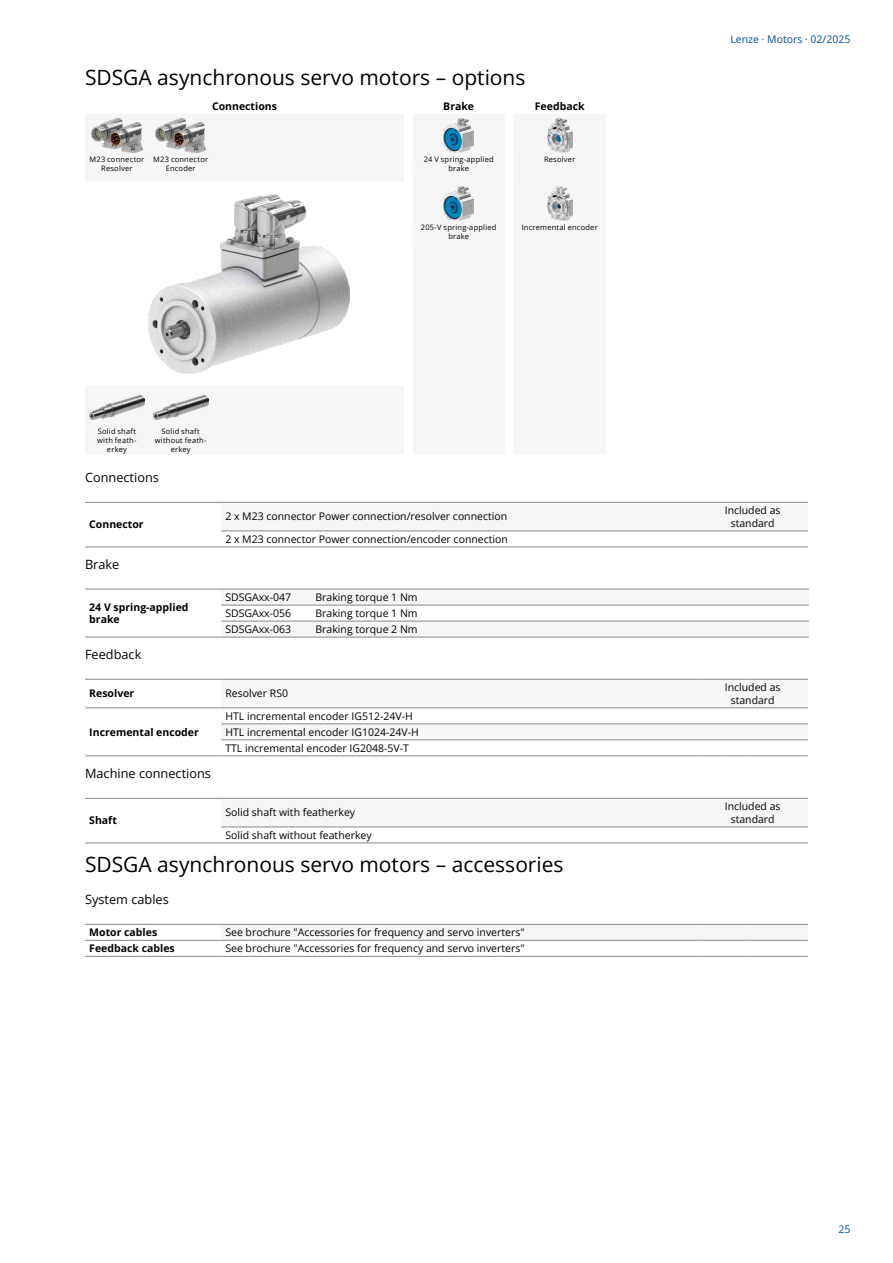
<style>
.page{position:relative;width:893px;height:1263px;background:#fff}
.page>*{position:absolute;margin:0;border:0;box-sizing:border-box;transform-origin:0 0}
.t1{font:21px "Open Sans";color:#000}
.t2{font:12.75px "Open Sans";color:#000}
.t3{font:10.5px/12.6px "Open Sans";color:#000;text-align:center}
.t4{font:700 10.5px/12.6px "Open Sans";color:#000}
.t5{font:10.5px "Open Sans";color:#004da0}
.t6{font:10.5px "Open Sans";color:#004f9f}
.t7{font:7.5px/9px "Open Sans";letter-spacing:.025em;color:#000;text-align:center}
</style>
<div class="page">
<img style="left:92px;top:118px;width:50px;height:34px">
<img style="left:156px;top:118px;width:50px;height:34px">
<img style="left:444px;top:118px;width:30px;height:34px">
<img style="left:547px;top:118px;width:25px;height:34px">
<img style="left:148px;top:195px;width:201px;height:178px">
<img style="left:444px;top:186px;width:30px;height:34px">
<img style="left:547px;top:186px;width:25px;height:34px">
<img style="left:89px;top:395px;width:56px;height:24px">
<img style="left:153px;top:395px;width:55px;height:24px">
<hr style="left:85px;top:547px;width:136px;height:1px;background:#878787">
<hr style="left:221px;top:547px;width:476px;height:1px;background:#878787">
<svg style="left:697px;top:547px;width:51px;height:1px"></svg>
<hr style="left:748px;top:547px;width:60px;height:1px;background:#878787">
<hr style="left:85px;top:502px;width:136px;height:1px;background:#878787">
<svg style="left:221px;top:502px;width:587px;height:30px"></svg>
<hr style="left:748px;top:531px;width:60px;height:1px;background:#878787">
<hr style="left:85px;top:637px;width:136px;height:1px;background:#878787">
<svg style="left:221px;top:589px;width:588px;height:49px"></svg>
<hr style="left:749px;top:637px;width:60px;height:1px;background:#878787">
<hr style="left:221px;top:589px;width:90px;height:1px;background:#878787">
<hr style="left:311px;top:589px;width:387px;height:1px;background:#878787">
<hr style="left:221px;top:605px;width:90px;height:1px;background:#878787">
<hr style="left:221px;top:621px;width:90px;height:1px;background:#878787">
<hr style="left:221px;top:637px;width:90px;height:1px;background:#878787">
<hr style="left:85px;top:589px;width:136px;height:1px;background:#878787">
<hr style="left:85px;top:756px;width:136px;height:1px;background:#878787">
<hr style="left:221px;top:756px;width:476px;height:1px;background:#878787">
<svg style="left:697px;top:756px;width:51px;height:1px"></svg>
<hr style="left:748px;top:756px;width:60px;height:1px;background:#878787">
<hr style="left:85px;top:679px;width:136px;height:1px;background:#878787">
<svg style="left:221px;top:679px;width:587px;height:62px"></svg>
<hr style="left:748px;top:679px;width:60px;height:1px;background:#878787">
<hr style="left:85px;top:708px;width:136px;height:1px;background:#878787">
<hr style="left:221px;top:843px;width:476px;height:1px;background:#878787">
<svg style="left:697px;top:843px;width:51px;height:1px"></svg>
<hr style="left:748px;top:843px;width:60px;height:1px;background:#878787">
<hr style="left:85px;top:843px;width:136px;height:1px;background:#878787">
<hr style="left:85px;top:798px;width:136px;height:1px;background:#878787">
<svg style="left:221px;top:798px;width:587px;height:30px"></svg>
<hr style="left:748px;top:827px;width:60px;height:1px;background:#878787">
<svg style="left:221px;top:939px;width:587px;height:1px"></svg>
<hr style="left:85px;top:924px;width:136px;height:1px;background:#878787">
<hr style="left:85px;top:940px;width:136px;height:1px;background:#878787">
<hr style="left:85px;top:956px;width:136px;height:1px;background:#878787">
<hr style="left:221px;top:924px;width:476px;height:1px;background:#878787">
<hr style="left:221px;top:940px;width:476px;height:1px;background:#878787">
<hr style="left:221px;top:956px;width:476px;height:1px;background:#878787">
<hr style="left:697px;top:924px;width:51px;height:1px;background:#878787">
<hr style="left:748px;top:924px;width:60px;height:1px;background:#878787">
<hr style="left:697px;top:940px;width:51px;height:1px;background:#878787">
<hr style="left:748px;top:940px;width:60px;height:1px;background:#878787">
<hr style="left:697px;top:956px;width:51px;height:1px;background:#878787">
<hr style="left:748px;top:956px;width:60px;height:1px;background:#878787">
<h1 class="t1" style="left:85px;top:63px;width:442px">SDSGA asynchronous servo motors – options</h1>
<p class="t4" style="left:212px;top:99px;width:66px">Connections</p>
<p class="t4" style="left:443px;top:99px;width:32px">Brake</p>
<p class="t4" style="left:535px;top:99px;width:51px">Feedback</p>
<p class="t7" style="left:90px;top:154px;width:56px">M23 connector<br>Resolver</p>
<p class="t7" style="left:153px;top:154px;width:56px">M23 connector<br>Encoder</p>
<p class="t7" style="left:424px;top:154px;width:71px">24 V spring-applied brake</p>
<p class="t7" style="left:544px;top:154px;width:33px">Resolver</p>
<p class="t7" style="left:421px;top:222px;width:77px">205-V spring-applied brake</p>
<p class="t7" style="left:522px;top:222px;width:78px">Incremental encoder</p>
<p class="t5" style="left:730px;top:32px;width:122px">Lenze · Motors · 02/2025</p>
<p class="t7" style="left:97px;top:426px;width:41px">Solid shaft with feath&shy;erkey</p>
<p class="t7" style="left:155px;top:426px;width:53px">Solid shaft without feath&shy;erkey</p>
<p class="t2" style="left:85px;top:469px;width:75px">Connections</p>
<p class="t4" style="left:89px;top:518px;width:56px">Connector</p>
<p class="t2" style="left:85px;top:555px;width:36px">Brake</p>
<p class="t4" style="left:89px;top:600px;width:101px">24 V spring-applied brake</p>
<p class="t3" style="left:225px;top:510px;width:283px">2 x M23 connector Power connection/resolver connection</p>
<p class="t3" style="left:725px;top:504px;width:57px">Included as standard</p>
<p class="t3" style="left:225px;top:532px;width:284px">2 x M23 connector Power connection/encoder connection</p>
<p class="t3" style="left:225px;top:590px;width:67px">SDSGAxx-047</p>
<p class="t3" style="left:315px;top:590px;width:104px">Braking torque 1 Nm</p>
<p class="t3" style="left:225px;top:606px;width:67px">SDSGAxx-056</p>
<p class="t3" style="left:315px;top:606px;width:104px">Braking torque 1 Nm</p>
<p class="t3" style="left:225px;top:622px;width:67px">SDSGAxx-063</p>
<p class="t3" style="left:315px;top:622px;width:104px">Braking torque 2 Nm</p>
<p class="t2" style="left:85px;top:646px;width:58px">Feedback</p>
<p class="t4" style="left:89px;top:687px;width:47px">Resolver</p>
<p class="t3" style="left:225px;top:687px;width:64px">Resolver RS0</p>
<p class="t3" style="left:725px;top:681px;width:57px">Included as standard</p>
<p class="t4" style="left:89px;top:725px;width:111px">Incremental encoder</p>
<p class="t3" style="left:225px;top:707px;width:195px;line-height:16px;text-align:left">HTL incremental encoder IG512-24V-H<br>HTL incremental encoder IG1024-24V-H<br>TTL incremental encoder IG2048-5V-T</p>
<p class="t2" style="left:85px;top:764px;width:127px">Machine connections</p>
<p class="t4" style="left:89px;top:814px;width:29px">Shaft</p>
<p class="t3" style="left:225px;top:806px;width:131px">Solid shaft with featherkey</p>
<p class="t3" style="left:725px;top:800px;width:57px">Included as standard</p>
<p class="t3" style="left:225px;top:828px;width:148px">Solid shaft without featherkey</p>
<h1 class="t1" style="left:85px;top:850px;width:480px">SDSGA asynchronous servo motors – accessories</h1>
<p class="t2" style="left:85px;top:891px;width:85px">System cables</p>
<p class="t4" style="left:89px;top:926px;width:69px">Motor cables</p>
<p class="t3" style="left:225px;top:926px;width:301px">See brochure "Accessories for frequency and servo inverters"</p>
<p class="t4" style="left:89px;top:942px;width:87px">Feedback cables</p>
<p class="t3" style="left:225px;top:942px;width:301px">See brochure "Accessories for frequency and servo inverters"</p>
<p class="t6" style="left:838px;top:1222px;width:14px">25</p>
</div>
